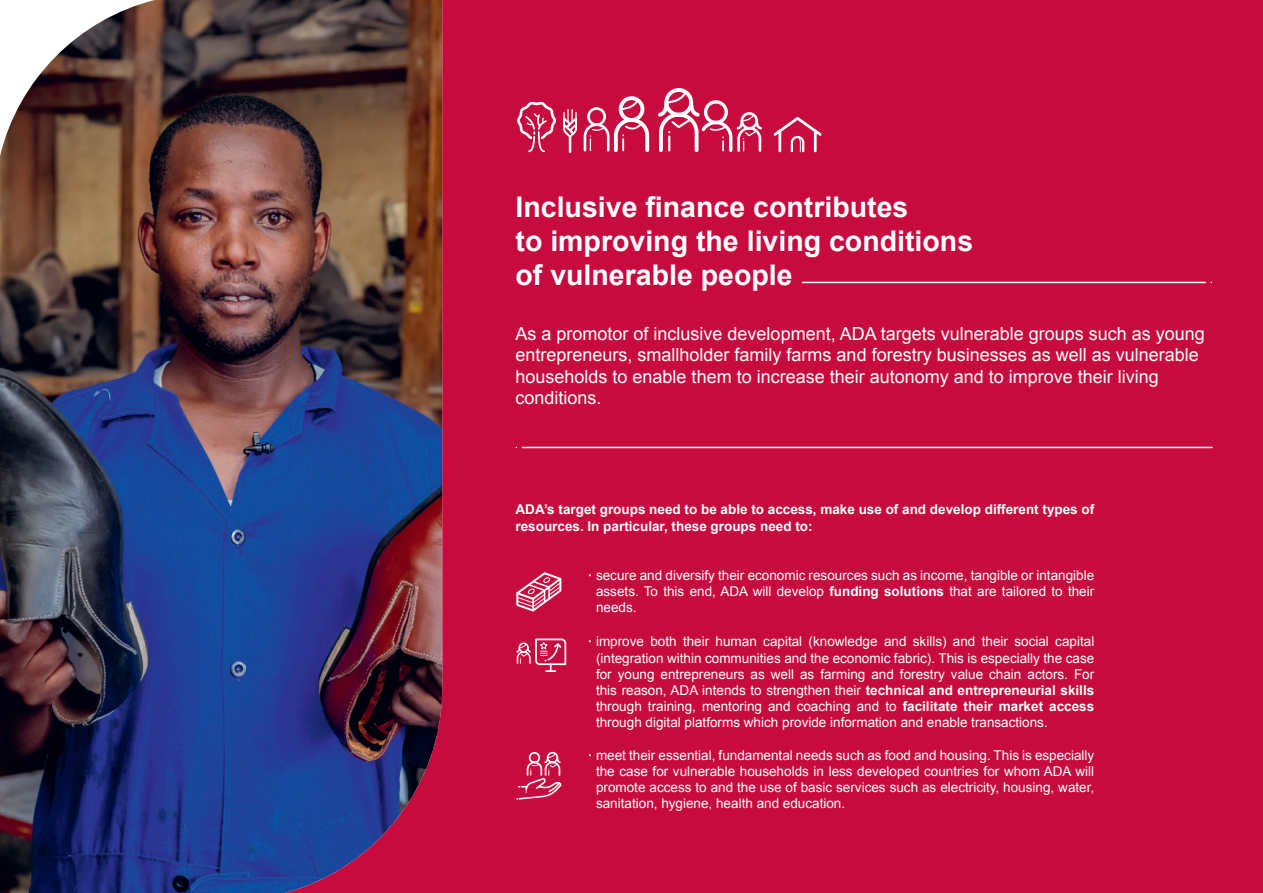
<style>
.page{position:relative;width:1263px;height:893px;background:#fff}
.page>*{position:absolute;margin:0;border:0;box-sizing:border-box;transform-origin:0 0}
.t1{font:700 28.5px/34.2px "Arial";color:#fff}
.t2{font:18px/21.6px "Arial";color:#fff}
.t3{font:13.5px/16.2px "Arial";color:#fff;text-align:justify}
.t4{font:700 13.5px/16.2px "Arial";color:#fff}
.s1{font-weight:700}
</style>
<div class="page">
<div style="left:442px;top:0;width:821px;height:893px;background:#c80b3e"></div>
<img style="left:0;top:0;width:442px;height:893px">
<hr style="left:802px;top:282px;width:403px;height:1px;background:#fff">
<hr style="left:522px;top:447px;width:690px;height:1px;background:#fff">
<svg style="left:513px;top:571px;width:50px;height:42px;background:#d6496f"></svg>
<svg style="left:515px;top:638px;width:52px;height:35px;background:#d44269"></svg>
<svg style="left:515px;top:751px;width:48px;height:50px;background:#d23a63"></svg>
<svg style="left:771px;top:115px;width:53px;height:39px;background:#d1355f"></svg>
<svg style="left:484px;top:86px;width:280px;height:128px;background:#cc1e4d"></svg>
<h1 class="t1" style="left:515px;top:191px;width:459px">Inclusive finance contributes<br>to improving the living conditions of vulnerable people</h1>
<p class="t2" style="left:515px;top:323px;width:691px">As a promotor of inclusive development, ADA targets vulnerable groups such as young entrepreneurs, smallholder family farms and forestry businesses as well as vulnerable households to enable them to increase their autonomy and to improve their living conditions.</p>
<p class="t4" style="left:515px;top:502px;width:580px">ADA’s target groups need to be able to access, make use of and develop different types of resources. In particular, these groups need to:</p>
<p class="t3" style="left:596px;top:567px;width:500px;text-indent:-8px"><span class="s1">·</span> secure and diversify their economic resources such as income, tangible or intangible assets. To this end, ADA will develop <span class="s1">funding solutions</span> that are tailored to their needs.</p>
<p class="t3" style="left:596px;top:634px;width:500px;text-indent:-8px"><span class="s1">·</span> improve both their human capital (knowledge and skills) and their social capital (integration within communities and the economic fabric). This is especially the case for young entrepreneurs as well as farming and forestry value chain actors. For this reason, ADA intends to strengthen their <span class="s1">technical and entrepreneurial skills </span>through training, mentoring and coaching and to <span class="s1">facilitate their market access </span>through digital platforms which provide information and enable transactions.</p>
<p class="t3" style="left:596px;top:747px;width:500px;text-indent:-8px"><span class="s1">·</span> meet their essential, fundamental needs such as food and housing. This is especially the case for vulnerable households in less developed countries for whom ADA will promote access to and the use of basic services such as electricity, housing, water, sanitation, hygiene, health and education.</p>
</div>
